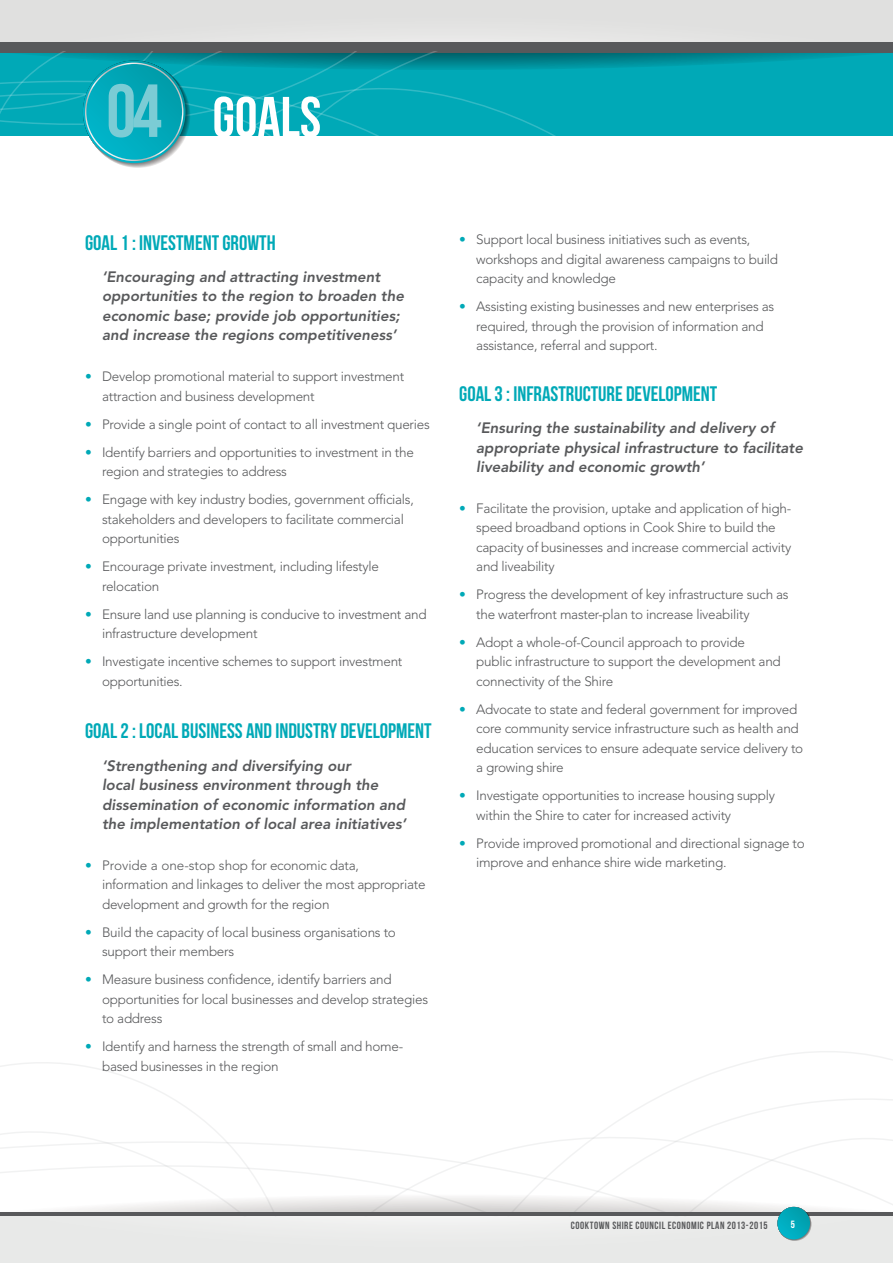
<style>
.page{position:relative;width:893px;height:1263px;background:#fff}
.page>*{position:absolute;margin:0;border:0;box-sizing:border-box;transform-origin:0 0}
.t1{font:75px "Bebas Neue";color:#7bccd5}
.t2{font:57px "Bebas Neue";color:#fff}
.t3{font:21px "Bebas Neue";color:#00a9b7}
.t4{font:italic 800 15px/19.5px "Avenir";color:#58595b}
.t5{font:300 13.5px/19.5px "Avenir";letter-spacing:-.02em;color:#58595b}
.t6{font:10.5px "Bebas Neue";letter-spacing:.05em;color:#58595b}
.t7{font:10.5px "Bebas Neue";color:#fff}
.s1{color:#00a9b7}
</style>
<div class="page">
<div style="left:0;top:1213px;width:893px;height:50px;background:#e8e9e8"></div>
<div style="left:0;top:0;width:893px;height:55px;background:#e0e0df"></div>
<svg style="left:0;top:1062px;width:893px;height:179px"></svg>
<hr style="left:0;top:1212px;width:893px;height:3px;background:#58595b">
<svg style="left:778px;top:1208px;width:34px;height:33px"></svg>
<svg style="left:778px;top:1207px;width:33px;height:34px"></svg>
<svg style="left:778px;top:1207px;width:33px;height:33px"></svg>
<svg style="left:778px;top:1207px;width:32px;height:33px"></svg>
<svg style="left:777px;top:1207px;width:33px;height:32px"></svg>
<svg style="left:0;top:40px;width:893px;height:121px"></svg>
<h1 class="t1" style="left:106px;top:70px;width:57px">04</h1>
<h2 class="t2" style="left:213px;top:86px;width:45px">GOALS</h2>
<h3 class="t3" style="left:85px;top:231px;width:192px">GOAL 1 : INVESTMENT GROWTH</h3>
<p class="t4" style="left:102px;top:267px;width:303px">‘Encouraging and attracting investment opportunities to the region to broaden the economic base; provide job opportunities; and increase the regions competitiveness’</p>
<p class="t5" style="left:102px;top:367px;width:304px;text-indent:-17px"><span class="s1">•</span> Develop promotional material to support investment attraction and business development</p>
<p class="t5" style="left:85px;top:414px;width:346px"><span class="s1">•</span> Provide a single point of contact to all investment queries</p>
<p class="t5" style="left:102px;top:442px;width:313px;text-indent:-17px"><span class="s1">•</span> Identify barriers and opportunities to investment in the region and strategies to address</p>
<p class="t5" style="left:102px;top:490px;width:313px;text-indent:-17px"><span class="s1">•</span> Engage with key industry bodies, government officials, stakeholders and developers to facilitate commercial opportunities</p>
<p class="t5" style="left:102px;top:557px;width:278px;text-indent:-17px"><span class="s1">•</span> Encourage private investment, including lifestyle relocation</p>
<p class="t5" style="left:102px;top:604px;width:326px;text-indent:-17px"><span class="s1">•</span> Ensure land use planning is conducive to investment and infrastructure development</p>
<p class="t5" style="left:102px;top:652px;width:302px;text-indent:-17px"><span class="s1">•</span> Investigate incentive schemes to support investment opportunities.</p>
<h3 class="t3" style="left:85px;top:719px;width:348px">GOAL 2 : LOCAL BUSINESS AND INDUSTRY DEVELOPMENT</h3>
<p class="t4" style="left:102px;top:755px;width:306px">‘Strengthening and diversifying our<br>local business environment through the dissemination of economic information and the implementation of local area initiatives’</p>
<p class="t5" style="left:102px;top:855px;width:325px;text-indent:-17px"><span class="s1">•</span> Provide a one-stop shop for economic data, information and linkages to deliver the most appropriate development and growth for the region</p>
<p class="t5" style="left:102px;top:922px;width:295px;text-indent:-17px"><span class="s1">•</span> Build the capacity of local business organisations to support their members</p>
<p class="t5" style="left:102px;top:970px;width:328px;text-indent:-17px"><span class="s1">•</span> Measure business confidence, identify barriers and opportunities for local businesses and develop strategies to address</p>
<p class="t5" style="left:102px;top:1037px;width:303px;text-indent:-17px"><span class="s1">•</span> Identify and harness the strength of small and home&shy;based businesses in the region</p>
<p class="t5" style="left:476px;top:230px;width:303px;text-indent:-17px"><span class="s1">•</span> Support local business initiatives such as events, workshops and digital awareness campaigns to build capacity and knowledge</p>
<p class="t5" style="left:476px;top:297px;width:300px;text-indent:-17px"><span class="s1">•</span> Assisting existing businesses and new enterprises as required, through the provision of information and assistance, referral and support.</p>
<h3 class="t3" style="left:459px;top:382px;width:260px">GOAL 3 : INFRASTRUCTURE DEVELOPMENT</h3>
<p class="t4" style="left:476px;top:418px;width:328px">‘Ensuring the sustainability and delivery of appropriate physical infrastructure to facilitate liveability and economic growth’</p>
<p class="t5" style="left:476px;top:498px;width:316px;text-indent:-17px"><span class="s1">•</span> Facilitate the provision, uptake and application of high&shy;speed broadband options in Cook Shire to build the capacity of businesses and increase commercial activity and liveability</p>
<p class="t5" style="left:476px;top:585px;width:314px;text-indent:-17px"><span class="s1">•</span> Progress the development of key infrastructure such as the waterfront master-plan to increase liveability</p>
<p class="t5" style="left:476px;top:632px;width:306px;text-indent:-17px"><span class="s1">•</span> Adopt a whole-of-Council approach to provide public infrastructure to support the development and connectivity of the Shire</p>
<p class="t5" style="left:476px;top:699px;width:329px;text-indent:-17px"><span class="s1">•</span> Advocate to state and federal government for improved core community service infrastructure such as health and education services to ensure adequate service delivery to a growing shire</p>
<p class="t5" style="left:476px;top:786px;width:300px;text-indent:-17px"><span class="s1">•</span> Investigate opportunities to increase housing supply within the Shire to cater for increased activity</p>
<p class="t5" style="left:476px;top:833px;width:330px;text-indent:-17px"><span class="s1">•</span> Provide improved promotional and directional signage to improve and enhance shire wide marketing.</p>
<p class="t6" style="left:571px;top:1220px;width:198px">COOKTOWN SHIRE COUNCIL ECONOMIC PLAN 2013-2015</p>
<p class="t7" style="left:791px;top:1218px;width:6px">5</p>
</div>
